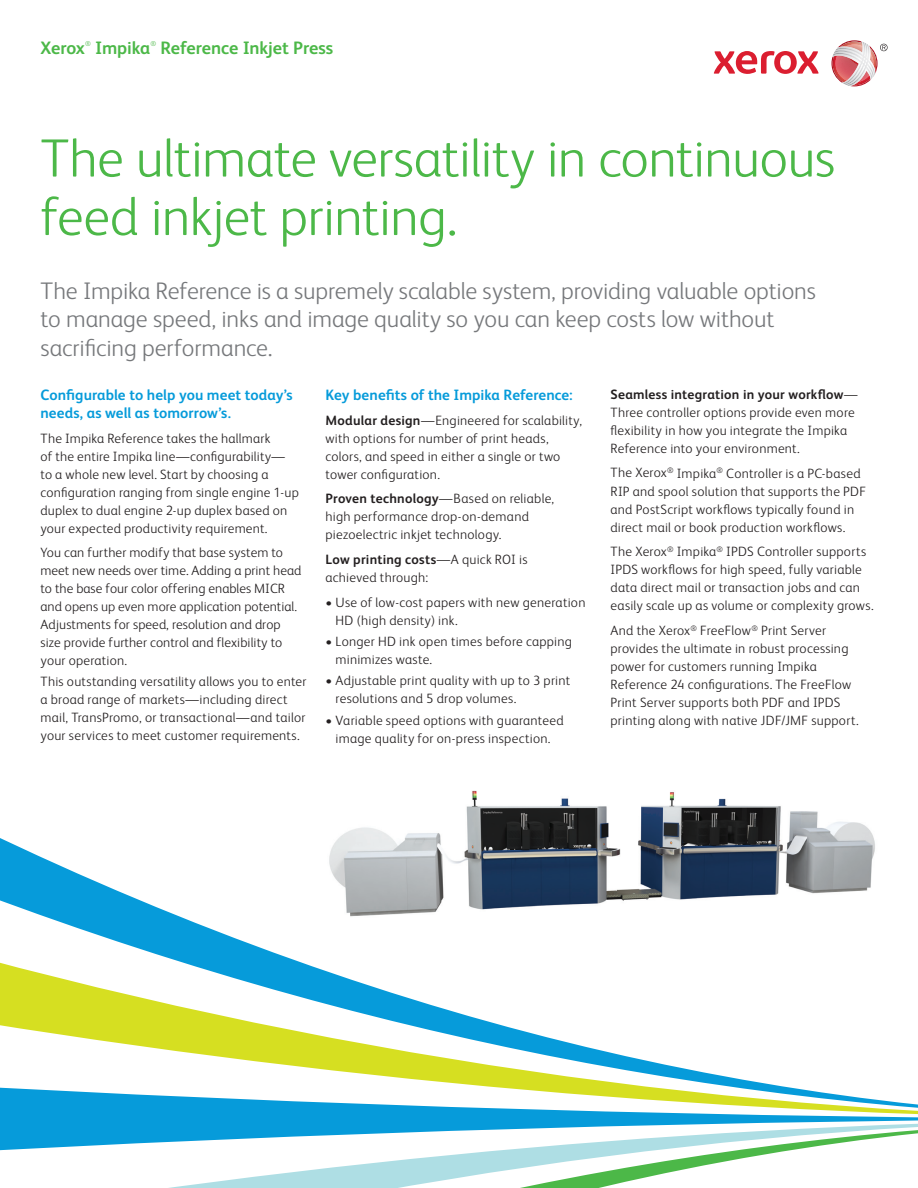
<style>
.page{position:relative;width:918px;height:1188px;background:#fff}
.page>*{position:absolute;margin:0;border:0;box-sizing:border-box;transform-origin:0 0}
.Headline{font:300 54px/58.5px "Xerox Sans";letter-spacing:-.015em;color:#4cb848}
.Intro___65K{font:300 24px/28.5px "Xerox Sans";letter-spacing:-.005em;color:#76787b}
.OFC___Product_Name_M{font:700 18px "Xerox Sans";letter-spacing:-.01em;color:#4cb848}
.Intro___65K-2{font:700 15px/18px "Xerox Sans";letter-spacing:.005em;color:#069bda}
.Body_Subhead{font:700 15px "Xerox Sans";color:#069bda}
.FC___Body_Text___1st{font:300 13.5px/18px "Xerox Sans";letter-spacing:.02em;color:#231f20}
.Intro___65K-3{font:300 13.5px/18px "Xerox Sans";letter-spacing:.015em;color:#231f20}
.OFC___Product_Name_M-2{font:300 7.05px "Xerox Sans";color:#4cb848}
.s1{font-weight:700}
</style>
<div class="page">
<img style="left:466px;top:790px;width:352px;height:25px">
<svg style="left:0;top:815px;width:875px;height:121px"></svg>
<svg style="left:0;top:936px;width:756px;height:146px"></svg>
<svg style="left:0;top:1082px;width:918px;height:37px"></svg>
<svg style="left:0;top:1119px;width:918px;height:69px"></svg>
<svg style="left:714px;top:51px;width:105px;height:23px"></svg>
<svg style="left:831px;top:40px;width:57px;height:46px"></svg>
<p class="OFC___Product_Name_M" style="left:40px;top:36px;width:46px">Xerox</p>
<p class="OFC___Product_Name_M-2" style="left:85px;top:39px;width:7px">®</p>
<p class="OFC___Product_Name_M" style="left:95px;top:36px;width:56px">Impika</p>
<p class="OFC___Product_Name_M-2" style="left:150px;top:39px;width:7px">®</p>
<p class="OFC___Product_Name_M" style="left:161px;top:36px;width:174px">Reference Inkjet Press</p>
<p class="Headline" style="left:40px;top:126px;width:796px">The ultimate versatility in continuous feed inkjet printing.</p>
<p class="Intro___65K" style="left:40px;top:275px;width:777px">The Impika Reference is a supremely scalable system, providing valuable options to manage speed, inks and image quality so you can keep costs low without sacrificing performance.</p>
<p class="Intro___65K-2" style="left:40px;top:385px;width:254px">Configurable to help you meet today’s needs, as well as tomorrow’s.</p>
<p class="Intro___65K-3" style="left:40px;top:428px;width:260px">The Impika Reference takes the hallmark<br>of the entire Impika line—configurability— to a whole new level. Start by choosing a configuration ranging from single engine 1-up duplex to dual engine 2-up duplex based on your expected productivity requirement.</p>
<p class="FC___Body_Text___1st" style="left:40px;top:543px;width:262px">You can further modify that base system to meet new needs over time. Adding a print head to the base four color offering enables MICR and opens up even more application potential.<br>Adjustments for speed, resolution and drop size provide further control and flexibility to your operation.</p>
<p class="FC___Body_Text___1st" style="left:40px;top:671px;width:268px">This outstanding versatility allows you to enter a broad range of markets—including direct mail, TransPromo, or transactional—and tailor your services to meet customer requirements.</p>
<p class="Body_Subhead" style="left:326px;top:384px;width:249px">Key benefits of the Impika Reference:</p>
<p class="FC___Body_Text___1st" style="left:326px;top:410px;width:258px"><span class="s1">Modular design</span>—Engineered for scalability, with options for number of print heads, colors, and speed in either a single or two tower configuration.</p>
<p class="FC___Body_Text___1st" style="left:326px;top:489px;width:230px"><span class="s1">Proven technology</span>—Based on reliable, high performance drop-on-demand piezoelectric inkjet technology.</p>
<p class="FC___Body_Text___1st" style="left:326px;top:550px;width:204px"><span class="s1">Low printing costs</span>—A quick ROI is achieved through:</p>
<p class="FC___Body_Text___1st" style="left:336px;top:593px;width:251px;text-indent:-10px">• Use of low-cost papers with new generation<br>HD (high density) ink.</p>
<p class="FC___Body_Text___1st" style="left:336px;top:632px;width:238px;text-indent:-10px">• Longer HD ink open times before capping minimizes waste.</p>
<p class="FC___Body_Text___1st" style="left:336px;top:671px;width:236px;text-indent:-10px">• Adjustable print quality with up to 3 print resolutions and 5 drop volumes.</p>
<p class="FC___Body_Text___1st" style="left:326px;top:710px;width:240px;text-align:center">• Variable speed options with guaranteed image quality for on-press inspection.</p>
<p class="FC___Body_Text___1st" style="left:610px;top:385px;width:249px"><span class="s1">Seamless integration in your workflow</span>— Three controller options provide even more flexibility in how you integrate the Impika Reference into your environment.</p>
<p class="FC___Body_Text___1st" style="left:610px;top:463px;width:257px">The Xerox<sup>®</sup> Impika<sup>®</sup> Controller is a PC-based RIP and spool solution that supports the PDF and PostScript workflows typically found in direct mail or book production workflows.</p>
<p class="FC___Body_Text___1st" style="left:610px;top:542px;width:265px">The Xerox<sup>®</sup> Impika<sup>®</sup> IPDS Controller supports IPDS workflows for high speed, fully variable data direct mail or transaction jobs and can easily scale up as volume or complexity grows.</p>
<p class="FC___Body_Text___1st" style="left:610px;top:621px;width:250px">And the Xerox<sup>®</sup> FreeFlow<sup>®</sup> Print Server provides the ultimate in robust processing power for customers running Impika Reference 24 configurations. The FreeFlow Print Server supports both PDF and IPDS printing along with native JDF/JMF support.</p>
</div>
